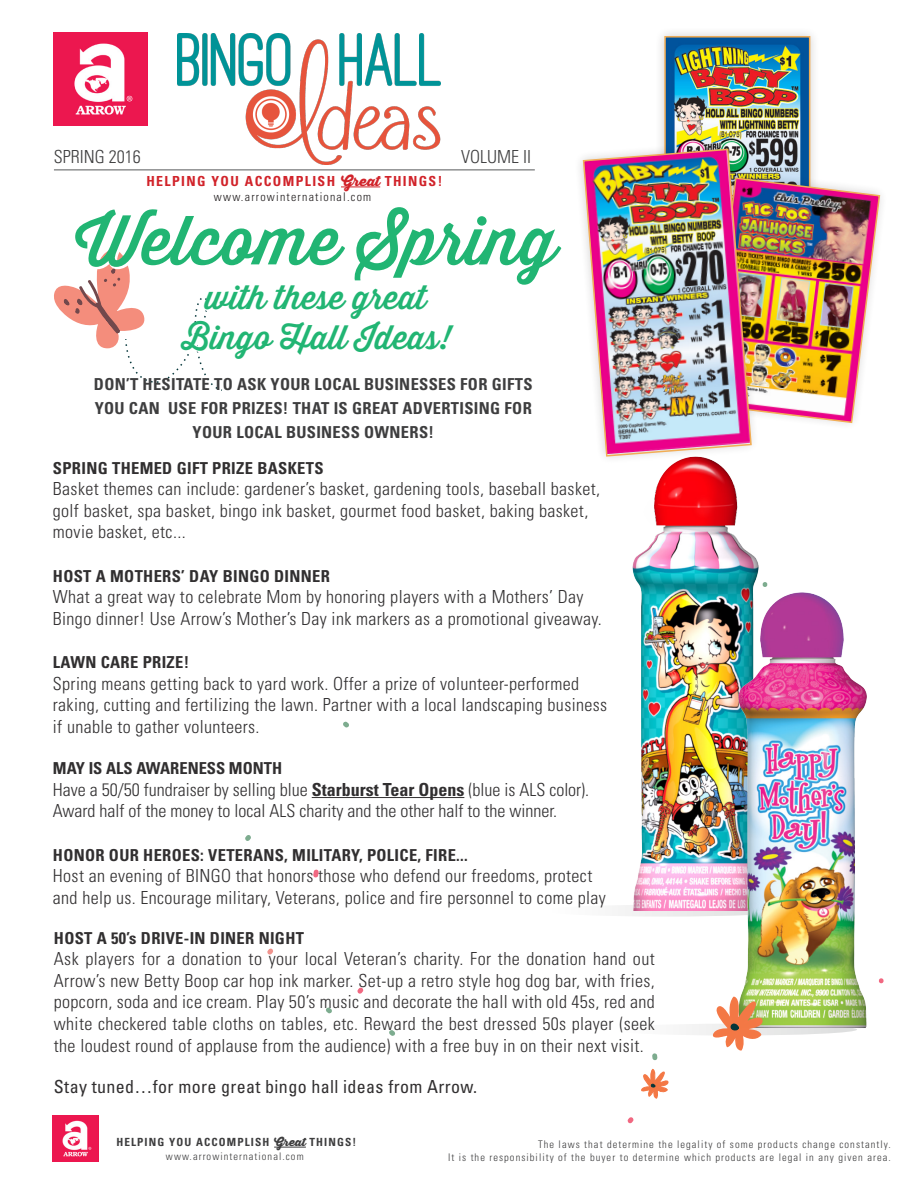
<style>
.page{position:relative;width:918px;height:1188px;background:#fff}
.page>*{position:absolute;margin:0;border:0;box-sizing:border-box;transform-origin:0 0}
.t1{font:500 67.5px "Thirsty Script";color:#21b573}
.t2{font:500 33px "Thirsty Script";color:#21b573}
.t3{font:300 condensed 18px/21.6px "Univers";letter-spacing:.02em;color:#312f30}
.t4{font:300 condensed 18px/21.6px "Univers";color:#312f30}
.t5{font:condensed 18px "Univers";letter-spacing:.02em;color:#312f30}
.t6{font:300 condensed 18px "Univers";color:#3e3e3f}
.t7{font:700 condensed 16.5px "Univers";letter-spacing:.02em;color:#312f30}
.t8{font:700 condensed 16.5px/24px "Univers";letter-spacing:.02em;color:#3e3e3f;text-align:center}
.t9{font:700 condensed 16.5px "Univers";color:#312f30}
.t10{font:700 condensed 13.95px "Univers";letter-spacing:.1em;color:#d1232a}
.t11{font:300 condensed 12px "Univers";letter-spacing:.1em;color:#231f20}
.t12{font:700 condensed 11.25px "Univers";letter-spacing:.1em;color:#3e3e3f}
.t13{font:300 condensed 10.5px "Univers";letter-spacing:.1em;color:#3e3e3f}
.s1{font-family:"Thirsty Script";font-weight:900;font-stretch:normal}
.s2{font-weight:700}
</style>
<div class="page">
<hr style="left:312px;top:797px;width:152px;height:1px;background:#312f30">
<div style="left:654px;top:26px;width:166px;height:317px;background:#231f20;opacity:.2"></div>
<img style="left:667px;top:39px;width:140px;height:127px">
<div style="left:664px;top:36px;width:146px;height:298px;border:2px solid #f2ad54"></div>
<svg style="left:539px;top:905px;width:251px;height:12px"></svg>
<svg style="left:54px;top:249px;width:169px;height:142px"></svg>
<hr style="left:54px;top:170px;width:481px;height:1px;background:#57585a">
<img style="left:54px;top:32px;width:93px;height:94px">
<img style="left:177px;top:33px;width:263px;height:132px">
<hr style="left:341px;top:187px;width:39px;height:1px;background:#d1232a">
<hr style="left:274px;top:1147px;width:32px;height:1px;background:#3e3e3f">
<img style="left:53px;top:1116px;width:46px;height:45px">
<div style="left:606px;top:1024px;width:251px;height:12px;background:#f7f7f7;border-radius:50%"></div>
<svg style="left:627px;top:1117px;width:7px;height:7px"></svg>
<svg style="left:357px;top:987px;width:7px;height:7px"></svg>
<svg style="left:313px;top:869px;width:6px;height:9px"></svg>
<svg style="left:326px;top:1007px;width:6px;height:7px"></svg>
<svg style="left:652px;top:1053px;width:5px;height:7px"></svg>
<svg style="left:245px;top:835px;width:6px;height:6px"></svg>
<svg style="left:343px;top:721px;width:6px;height:7px"></svg>
<svg style="left:389px;top:1030px;width:6px;height:6px"></svg>
<svg style="left:879px;top:978px;width:5px;height:5px"></svg>
<svg style="left:267px;top:948px;width:6px;height:7px"></svg>
<svg style="left:762px;top:166px;width:58px;height:10px"></svg>
<img style="left:762px;top:176px;width:119px;height:248px">
<img style="left:628px;top:467px;width:131px;height:444px">
<img style="left:731px;top:578px;width:136px;height:457px">
<img style="left:580px;top:138px;width:182px;height:329px">
<img style="left:582px;top:148px;width:171px;height:309px">
<svg style="left:713px;top:995px;width:50px;height:56px"></svg>
<svg style="left:641px;top:1068px;width:28px;height:31px"></svg>
<p class="t6" style="left:54px;top:145px;width:88px">SPRING 2016</p>
<p class="t6" style="left:461px;top:145px;width:72px">VOLUME II</p>
<p class="t10" style="left:146px;top:172px;width:297px">HELPING YOU ACCOMPLISH <span class="s1">Great</span> THINGS!</p>
<p class="t11" style="left:214px;top:190px;width:159px">www.arrowinternational.com</p>
<p class="t1" style="left:75px;top:191px;width:483px">Welcome Spring</p>
<p class="t2" style="left:206px;top:273px;width:223px">with these great</p>
<p class="t2" style="left:182px;top:313px;width:270px">Bingo Hall Ideas!</p>
<p class="t8" style="left:94px;top:372px;width:440px">DON’T HESITATE TO ASK YOUR LOCAL BUSINESSES FOR GIFTS<br>YOU CAN USE FOR PRIZES! THAT IS GREAT ADVERTISING FOR<br>YOUR LOCAL BUSINESS OWNERS!</p>
<p class="t7" style="left:53px;top:458px;width:272px">SPRING THEMED GIFT PRIZE BASKETS</p>
<p class="t3" style="left:53px;top:478px;width:549px">Basket themes can include: gardener’s basket, gardening tools, baseball basket, golf basket, spa basket, bingo ink basket, gourmet food basket, baking basket, movie basket, etc...</p>
<p class="t7" style="left:53px;top:566px;width:279px">HOST A MOTHERS’ DAY BINGO DINNER</p>
<p class="t3" style="left:53px;top:586px;width:551px">What a great way to celebrate Mom by honoring players with a Mothers’ Day<br>Bingo dinner! Use Arrow’s Mother’s Day ink markers as a promotional giveaway.</p>
<p class="t7" style="left:53px;top:652px;width:138px">LAWN CARE PRIZE!</p>
<p class="t3" style="left:53px;top:672px;width:556px">Spring means getting back to yard work. Offer a prize of volunteer-performed raking, cutting and fertilizing the lawn. Partner with a local landscaping business if unable to gather volunteers.</p>
<p class="t9" style="left:53px;top:758px;width:231px">MAY IS ALS AWARENESS MONTH</p>
<p class="t4" style="left:53px;top:778px;width:538px">Have a 50/50 fundraiser by selling blue <span class="s2">Starburst Tear Opens</span> (blue is ALS color).<br>Award half of the money to local ALS charity and the other half to the winner.</p>
<p class="t7" style="left:53px;top:845px;width:417px">HONOR OUR HEROES: VETERANS, MILITARY, POLICE, FIRE...</p>
<p class="t3" style="left:53px;top:865px;width:554px">Host an evening of BINGO that honors those who defend our freedoms, protect and help us. Encourage military, Veterans, police and fire personnel to come play</p>
<p class="t7" style="left:54px;top:928px;width:252px">HOST A 50’s DRIVE-IN DINER NIGHT</p>
<p class="t3" style="left:54px;top:948px;width:602px;text-align:justify">Ask players for a donation to your local Veteran’s charity. For the donation hand out Arrow’s new Betty Boop car hop ink marker. Set-up a retro style hog dog bar, with fries, popcorn, soda and ice cream. Play 50’s music and decorate the hall with old 45s, red and white checkered table cloths on tables, etc. Reward the best dressed 50s player (seek the loudest round of applause from the audience) with a free buy in on their next visit.</p>
<p class="t5" style="left:54px;top:1075px;width:425px">Stay tuned…for more great bingo hall ideas from Arrow.</p>
<p class="t12" style="left:116px;top:1135px;width:241px">HELPING YOU ACCOMPLISH <span class="s1">Great</span> THINGS!</p>
<p class="t13" style="left:538px;top:1138px;width:354px">The laws that determine the legality of some products change constantly.</p>
<p class="t13" style="left:448px;top:1151px;width:444px">It is the responsibility of the buyer to determine which products are legal in any given area.</p>
<p class="t13" style="left:166px;top:1150px;width:139px">www.arrowinternational.com</p>
</div>
